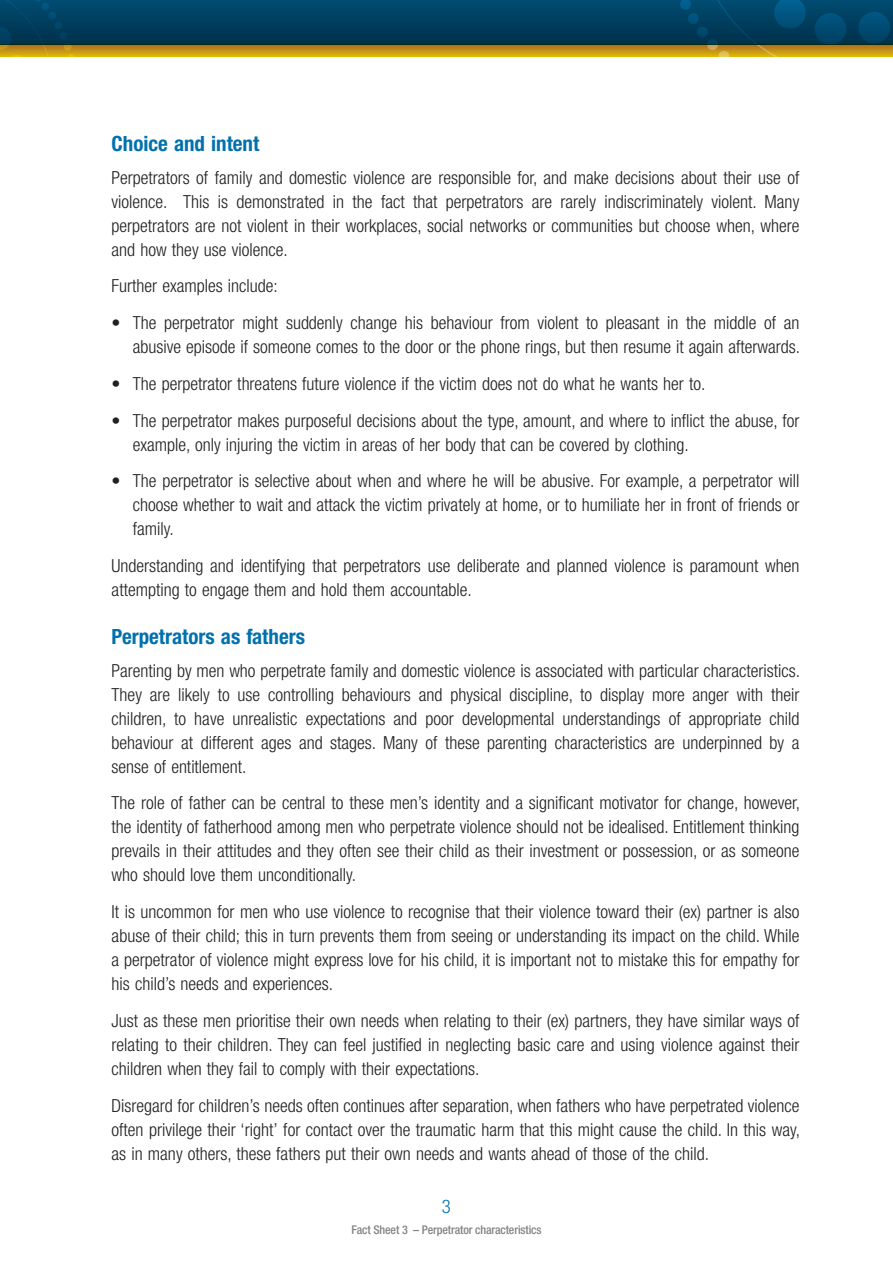
<style>
.page{position:relative;width:893px;height:1263px;background:#fff}
.page>*{position:absolute;margin:0;border:0;box-sizing:border-box;transform-origin:0 0}
.Heading_3{font:700 condensed 21px "Helvetica Neue LT Pro";color:#0071ad}
.t1{font:300 condensed 18.75px "Helvetica Neue LT Pro";color:#0071ad}
.t2{font:300 condensed 18px/24px "Helvetica Neue LT Pro";color:#231f20;text-align:justify}
.t3{font:500 condensed 12px "Helvetica Neue LT Pro";letter-spacing:-.01em;color:#808285}
</style>
<div class="page">
<div style="left:0;top:0;width:893px;height:44px;background:linear-gradient(to bottom,#004c71,#00314c)"></div>
<svg style="left:679px;top:0;width:214px;height:44px;background:#004365"></svg>
<svg style="left:75px;top:44px;width:818px;height:12px;background:#b48916"></svg>
<svg style="left:0;top:0;width:75px;height:56px;background:#274f50"></svg>
<p class="Heading_3" style="left:112px;top:131px;width:149px">Choice and intent</p>
<p class="t2" style="left:112px;top:165px;width:689px">Perpetrators of family and domestic violence are responsible for, and make decisions about their use of violence. This is demonstrated in the fact that perpetrators are rarely indiscriminately violent. Many perpetrators are not violent in their workplaces, social networks or communities but choose when, where and how they use violence.</p>
<p class="t2" style="left:112px;top:274px;width:168px">Further examples include:</p>
<p class="t2" style="left:112px;top:311px;width:690px;text-align:right">• The perpetrator might suddenly change his behaviour from violent to pleasant in the middle of an abusive episode if someone comes to the door or the phone rings, but then resume it again afterwards.</p>
<p class="t2" style="left:112px;top:371px;width:595px">• The perpetrator threatens future violence if the victim does not do what he wants her to.</p>
<p class="t2" style="left:133px;top:408px;width:668px;text-indent:-21px">• The perpetrator makes purposeful decisions about the type, amount, and where to inflict the abuse, for example, only injuring the victim in areas of her body that can be covered by clothing.</p>
<p class="t2" style="left:133px;top:469px;width:668px;text-indent:-21px">• The perpetrator is selective about when and where he will be abusive. For example, a perpetrator will choose whether to wait and attack the victim privately at home, or to humiliate her in front of friends or family.</p>
<p class="t2" style="left:112px;top:554px;width:689px">Understanding and identifying that perpetrators use deliberate and planned violence is paramount when attempting to engage them and hold them accountable.</p>
<p class="Heading_3" style="left:112px;top:624px;width:195px">Perpetrators as fathers</p>
<p class="t2" style="left:112px;top:658px;width:690px">Parenting by men who perpetrate family and domestic violence is associated with particular characteristics.<br>They are likely to use controlling behaviours and physical discipline, to display more anger with their children, to have unrealistic expectations and poor developmental understandings of appropriate child behaviour at different ages and stages. Many of these parenting characteristics are underpinned by a sense of entitlement.</p>
<p class="t2" style="left:112px;top:791px;width:690px">The role of father can be central to these men’s identity and a significant motivator for change, however, the identity of fatherhood among men who perpetrate violence should not be idealised. Entitlement thinking prevails in their attitudes and they often see their child as their investment or possession, or as someone who should love them unconditionally.</p>
<p class="t2" style="left:112px;top:900px;width:689px">It is uncommon for men who use violence to recognise that their violence toward their (ex) partner is also abuse of their child; this in turn prevents them from seeing or understanding its impact on the child. While a perpetrator of violence might express love for his child, it is important not to mistake this for empathy for his child’s needs and experiences.</p>
<p class="t2" style="left:112px;top:1008px;width:689px">Just as these men prioritise their own needs when relating to their (ex) partners, they have similar ways of relating to their children. They can feel justified in neglecting basic care and using violence against their children when they fail to comply with their expectations.</p>
<p class="t2" style="left:112px;top:1093px;width:690px">Disregard for children’s needs often continues after separation, when fathers who have perpetrated violence often privilege their ‘right’ for contact over the traumatic harm that this might cause the child. In this way, as in many others, these fathers put their own needs and wants ahead of those of the child.</p>
<p class="t1" style="left:426px;top:1195px;width:26px">673</p>
<p class="t3" style="left:351px;top:1222px;width:192px">Fact Sheet 3 – Perpetrator characteristics</p>
</div>
